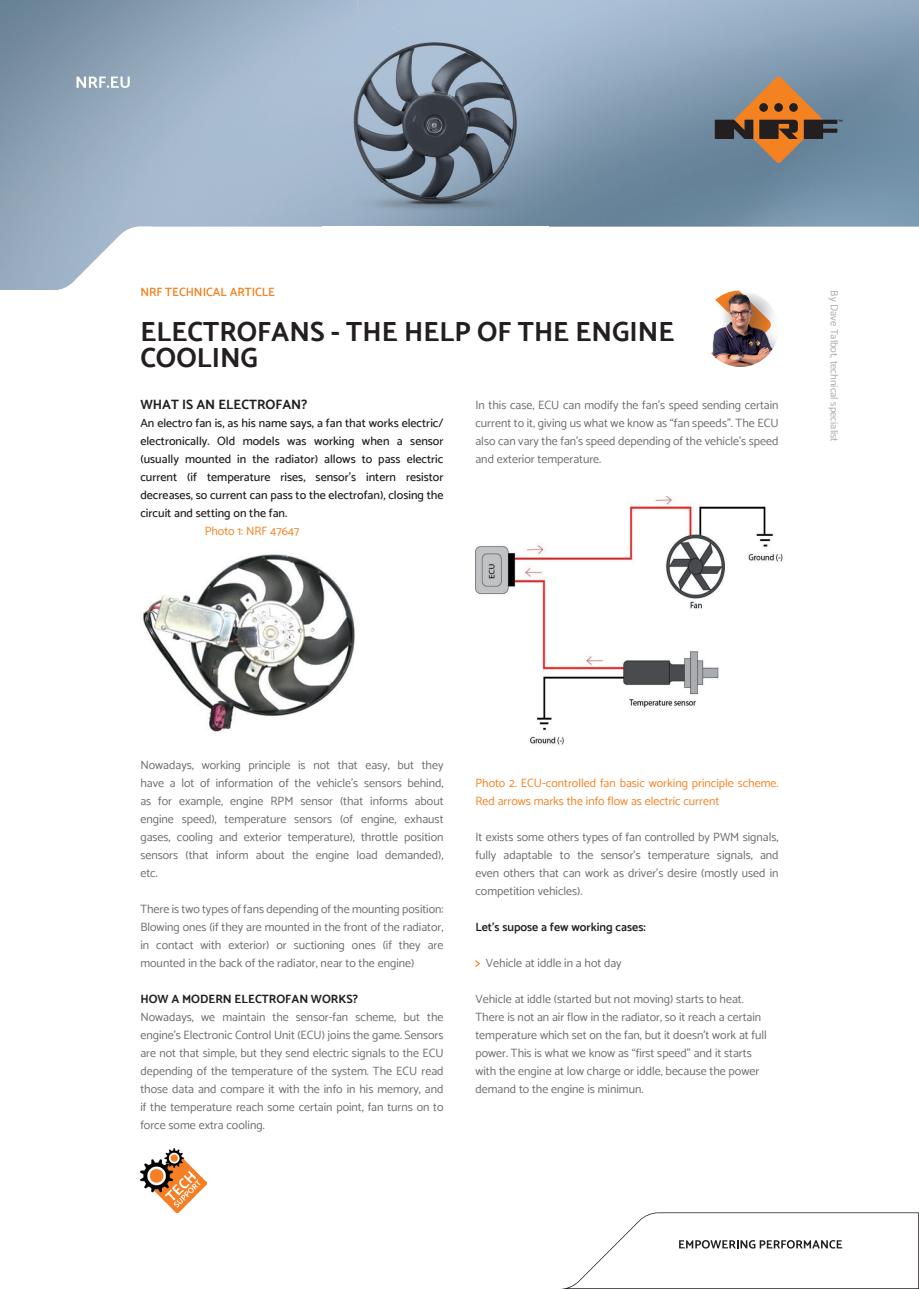
<style>
.page{position:relative;width:919px;height:1289px;background:#fff}
.page>*{position:absolute;margin:0;border:0;box-sizing:border-box;transform-origin:0 0}
.t1{font:700 27.6px/26.5px "Catamaran";color:#231f20}
.t2{font:700 13.5px "Catamaran";color:#231f20}
.t3{font:12px/18px "Catamaran";color:#6c6d70;text-align:justify}
.t4{font:500 12px/18px "Catamaran";color:#231f20;text-align:justify}
.t5{font:12px/18px "Catamaran";color:#f58220}
.t6{font:600 12px "Catamaran";color:#231f20}
.t7{font:700 12px "Catamaran";color:#231f20}
.t8{font:600 12px "Catamaran";color:#f58220}
.t9{font:10.5px "Catamaran";color:#a8a9ad}
</style>
<div class="page">
<img style="left:0;top:0;width:357px;height:100px">
<img style="left:765px;top:0;width:153px;height:227px">
<img style="left:548px;top:50px;width:218px;height:177px">
<svg style="left:53px;top:227px;width:82px;height:63px;fill:#a4b7cb"></svg>
<svg style="left:566px;top:1212px;width:352px;height:76px"></svg>
<img style="left:140px;top:1148px;width:66px;height:64px">
<img style="left:322px;top:9px;width:226px;height:217px">
<img style="left:475px;top:496px;width:308px;height:249px">
<svg style="left:475px;top:960px;width:5px;height:7px"></svg>
<img style="left:702px;top:290px;width:76px;height:77px;border-radius:38px">
<img style="left:143px;top:554px;width:212px;height:178px">
<svg style="left:77px;top:77px;width:53px;height:11px"></svg>
<svg style="left:714px;top:77px;width:128px;height:86px;background:#847669"></svg>
<p class="t8" style="left:140px;top:284px;width:136px">NRF TECHNICAL ARTICLE</p>
<h1 class="t1" style="left:140px;top:318px;width:535px">ELECTROFANS - THE HELP OF THE ENGINE<br>COOLING</h1>
<p class="t2" style="left:140px;top:396px;width:168px">WHAT IS AN ELECTROFAN?</p>
<p class="t4" style="left:140px;top:414px;width:304px">An electro fan is, as his name says, a fan that works electric/ electronically. Old models was working when a sensor (usually mounted in the radiator) allows to pass electric current (if temperature rises, sensor’s intern resistor decreases, so current can pass to the electrofan), closing the circuit and setting on the fan.</p>
<p class="t5" style="left:205px;top:522px;width:96px">Photo 1: NRF 47647</p>
<p class="t3" style="left:475px;top:396px;width:304px">In this case, ECU can modify the fan’s speed sending certain current to it, giving us what we know as “fan speeds”. The ECU also can vary the fan’s speed depending of the vehicle’s speed and exterior temperature.</p>
<p class="t9" style="left:840px;top:290px;width:153px;rotate:90deg">By Dave Talbot, technical specialist</p>
<p class="t3" style="left:140px;top:756px;width:304px">Nowadays, working principle is not that easy, but they have a lot of information of the vehicle’s sensors behind, as for example, engine RPM sensor (that informs about engine speed), temperature sensors (of engine, exhaust gases, cooling and exterior temperature), throttle position sensors (that inform about the engine load demanded), etc.</p>
<p class="t3" style="left:140px;top:900px;width:304px">There is two types of fans depending of the mounting position:<br>Blowing ones (if they are mounted in the front of the radiator, in contact with exterior) or suctioning ones (if they are mounted in the back of the radiator, near to the engine)</p>
<p class="t7" style="left:140px;top:992px;width:219px">HOW A MODERN ELECTROFAN WORKS?</p>
<p class="t3" style="left:140px;top:1008px;width:304px">Nowadays, we maintain the sensor-fan scheme, but the engine’s Electronic Control Unit (ECU) joins the game. Sensors are not that simple, but they send electric signals to the ECU depending of the temperature of the system. The ECU read those data and compare it with the info in his memory, and if the temperature reach some certain point, fan turns on to force some extra cooling.</p>
<p class="t5" style="left:475px;top:774px;width:304px">Photo 2. ECU-controlled fan basic working principle scheme.<br>Red arrows marks the info flow as electric current</p>
<p class="t3" style="left:475px;top:828px;width:304px">It exists some others types of fan controlled by PWM signals, fully adaptable to the sensor’s temperature signals, and even others that can work as driver’s desire (mostly used in competition vehicles).</p>
<p class="t6" style="left:475px;top:920px;width:172px">Let’s supose a few working cases:</p>
<p class="t3" style="left:486px;top:954px;width:137px">Vehicle at iddle in a hot day</p>
<p class="t3" style="left:475px;top:990px;width:293px;text-align:left">Vehicle at iddle (started but not moving) starts to heat.<br>There is not an air flow in the radiator, so it reach a certain temperature which set on the fan, but it doesn’t work at full power. This is what we know as “first speed” and it starts with the engine at low charge or iddle, because the power demand to the engine is minimun.</p>
</div>
